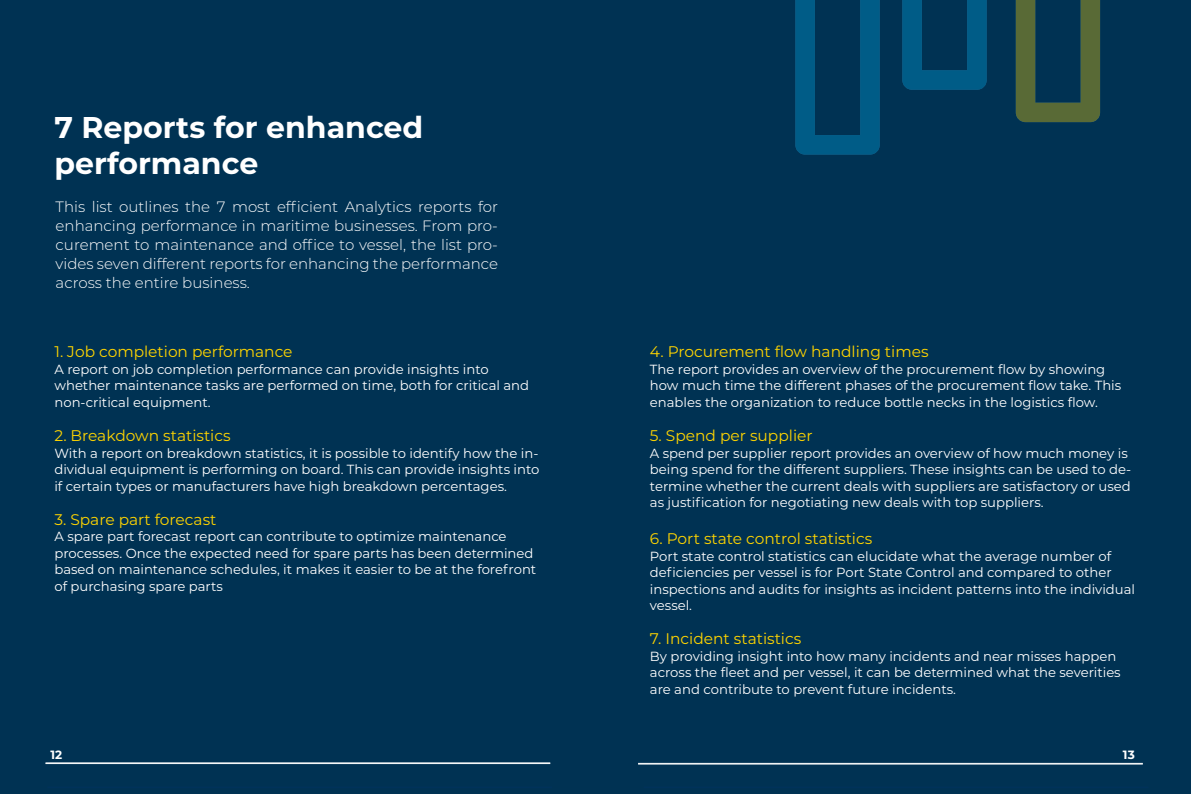
<style>
.page{position:relative;width:1191px;height:794px;background:#003253}
.page>*{position:absolute;margin:0;border:0;box-sizing:border-box;transform-origin:0 0}
.t1{font:700 30px/36px "Montserrat";color:#fff}
.t2{font:15.4px "Montserrat";color:#ffd500}
.t3{font:300 15px/19px "Montserrat";color:#fff;text-align:justify}
.t4{font:13.2px/16.5px "Montserrat";color:#fff}
.t5{font:700 12px "Montserrat";color:#fff}
</style>
<div class="page">
<hr style="left:47px;top:787px;width:505px;height:1px;background:#00335b">
<hr style="left:643px;top:787px;width:505px;height:1px;background:#00335b">
<hr style="left:638px;top:763px;width:504px;height:1px;background:#fff">
<hr style="left:638px;top:764px;width:504px;height:1px;background:#fff">
<hr style="left:45px;top:762px;width:505px;height:1px;background:#fff">
<hr style="left:45px;top:763px;width:505px;height:1px;background:#fff">
<svg style="left:1015px;top:0;width:85px;height:122px"></svg>
<svg style="left:902px;top:0;width:84px;height:90px"></svg>
<svg style="left:795px;top:0;width:84px;height:154px"></svg>
<h1 class="t1" style="left:54px;top:108px;width:370px">7 Reports for enhanced performance</h1>
<p class="t3" style="left:56px;top:197px;width:444px">This list outlines the 7 most efficient Analytics reports for enhancing performance in maritime businesses. From pro&shy;curement to maintenance and office to vessel, the list pro&shy;vides seven different reports for enhancing the performance across the entire business.</p>
<p class="t2" style="left:54px;top:341px;width:240px">1. Job completion performance</p>
<p class="t4" style="left:54px;top:360px;width:476px">A report on job completion performance can provide insights into whether maintenance tasks are performed on time, both for critical and non-critical equipment.</p>
<p class="t2" style="left:54px;top:425px;width:178px">2. Breakdown statistics</p>
<p class="t4" style="left:54px;top:444px;width:486px;text-align:justify">With a report on breakdown statistics, it is possible to identify how the in&shy;dividual equipment is performing on board. This can provide insights into if certain types or manufacturers have high breakdown percentages.</p>
<p class="t2" style="left:54px;top:509px;width:163px">3. Spare part forecast</p>
<p class="t4" style="left:54px;top:528px;width:483px">A spare part forecast report can contribute to optimize maintenance processes. Once the expected need for spare parts has been determined based on maintenance schedules, it makes it easier to be at the forefront of purchasing spare parts</p>
<p class="t2" style="left:650px;top:341px;width:280px">4. Procurement flow handling times</p>
<p class="t4" style="left:650px;top:360px;width:473px">The report provides an overview of the procurement flow by showing how much time the different phases of the procurement flow take. This enables the organization to reduce bottle necks in the logistics flow.</p>
<p class="t2" style="left:650px;top:425px;width:164px">5. Spend per supplier</p>
<p class="t4" style="left:650px;top:444px;width:483px">A spend per supplier report provides an overview of how much money is being spend for the different suppliers. These insights can be used to de&shy;termine whether the current deals with suppliers are satisfactory or used as justification for negotiating new deals with top suppliers.</p>
<p class="t2" style="left:650px;top:528px;width:224px">6. Port state control statistics</p>
<p class="t4" style="left:650px;top:547px;width:486px">Port state control statistics can elucidate what the average number of deficiencies per vessel is for Port State Control and compared to other inspections and audits for insights as incident patterns into the individual vessel.</p>
<p class="t2" style="left:650px;top:628px;width:153px">7. Incident statistics</p>
<p class="t4" style="left:650px;top:647px;width:472px">By providing insight into how many incidents and near misses happen across the fleet and per vessel, it can be determined what the severities are and contribute to prevent future incidents.</p>
<p class="t5" style="left:50px;top:745px;width:13px">12</p>
<p class="t5" style="left:1123px;top:745px;width:13px">13</p>
</div>
